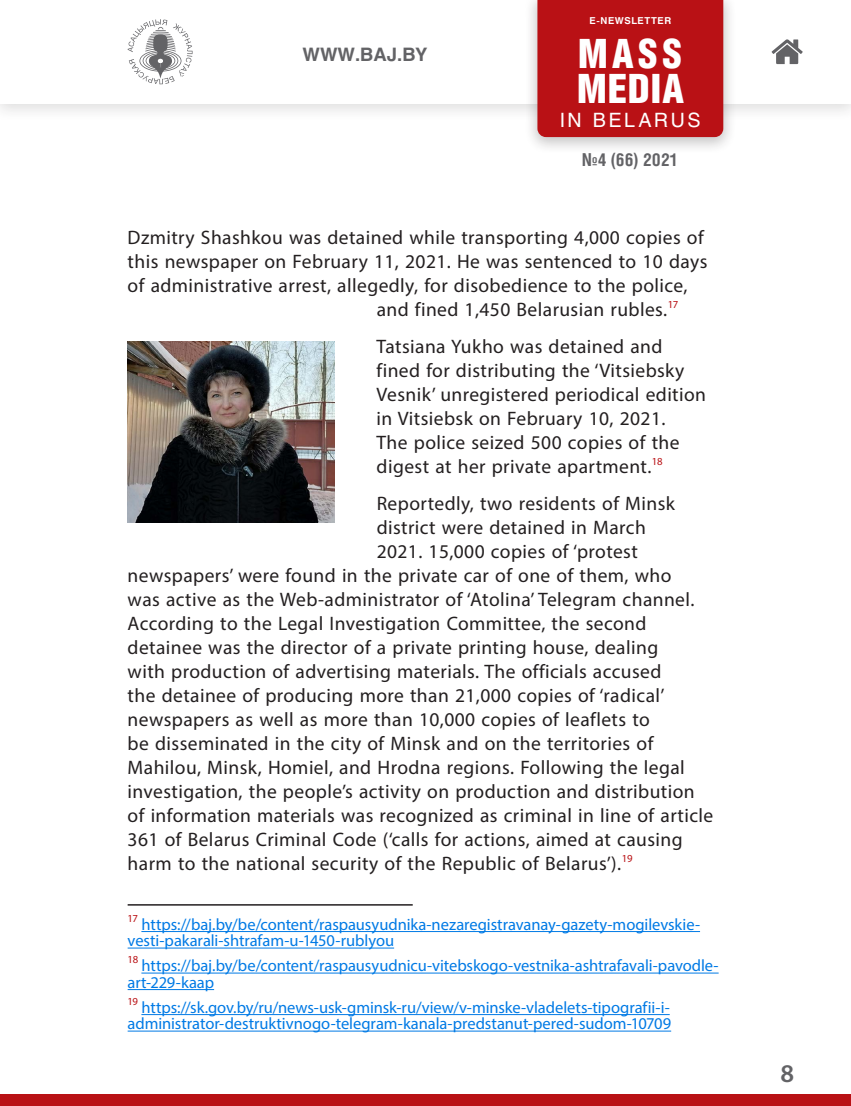
<style>
.page{position:relative;width:851px;height:1106px;background:#fff}
.page>*{position:absolute;margin:0;border:0;box-sizing:border-box;transform-origin:0 0}
.t1{font:40.5px/35.2px "Helios Cond Black C";letter-spacing:.025em;color:#fff}
.t2{font:600 25.5px "Myriad Pro";color:#636366}
.t3{font:19.5px/24px "Myriad Pro";letter-spacing:.02em;color:#231f20}
.t4{font:19.5px "Helios C";letter-spacing:.14em;color:#fff}
.t5{font:700 18.3px "Helios C";color:#636366}
.t6{font:700 17.85px "Helios Cond C";color:#636366}
.t7{font:16.5px/16.5px "Myriad Pro";letter-spacing:-.005em;color:#007ae5}
.t8{font:10.8px "Myriad Pro";color:#b91115}
.t9{font:700 9.45px "Helios C";letter-spacing:.06em;color:#fff}
</style>
<div class="page">
<div style="left:0;top:1094px;width:850px;height:12px;background:#b91115"></div>
<hr style="left:128px;top:904px;width:284px;height:1px;background:#231f20">
<hr style="left:141px;top:931px;width:559px;height:1px;background:#007ae5">
<hr style="left:128px;top:947px;width:266px;height:1px;background:#007ae5">
<hr style="left:141px;top:972px;width:577px;height:1px;background:#007ae5">
<hr style="left:128px;top:989px;width:86px;height:1px;background:#007ae5">
<hr style="left:141px;top:1014px;width:528px;height:1px;background:#007ae5">
<hr style="left:128px;top:1030px;width:543px;height:1px;background:#007ae5">
<img style="left:128px;top:341px;width:206px;height:181px">
<div style="left:0;top:0;width:850px;height:122px;background:#231f20;opacity:.15"></div>
<div style="left:0;top:0;width:850px;height:103px;background:#fff"></div>
<svg style="left:128px;top:19px;width:64px;height:65px"></svg>
<svg style="left:771px;top:39px;width:31px;height:25px"></svg>
<div style="left:523px;top:0;width:213px;height:155px;background:#231f20;opacity:.25"></div>
<div style="left:537px;top:0;width:186px;height:137px;background:#b91115"></div>
<p class="t5" style="left:302px;top:44px;width:126px">WWW.BAJ.BY</p>
<p class="t9" style="left:589px;top:15px;width:83px">E-NEWSLETTER</p>
<h1 class="t1" style="left:576px;top:35px;width:109px">MASS<br>MEDIA</h1>
<p class="t4" style="left:560px;top:109px;width:142px">IN BELARUS</p>
<p class="t6" style="left:582px;top:149px;width:98px">№4 (66) 2021</p>
<p class="t3" style="left:128px;top:225px;width:577px">Dzmitry Shashkou was detained while transporting 4,000 copies of</p>
<p class="t3" style="left:128px;top:249px;width:581px">this newspaper on February 11, 2021. He was sentenced to 10 days</p>
<p class="t3" style="left:128px;top:273px;width:561px">of administrative arrest, allegedly, for disobedience to the police,</p>
<p class="t3" style="left:376px;top:297px;width:303px">and fined 1,450 Belarusian rubles.<sup>17</sup></p>
<p class="t3" style="left:376px;top:334px;width:331px">Tatsiana Yukho was detained and fined for distributing the ‘Vitsiebsky Vesnik’ unregistered periodical edition in Vitsiebsk on February 10, 2021.<br>The police seized 500 copies of the digest at her private apartment.<sup>18</sup></p>
<p class="t3" style="left:376px;top:491px;width:300px">Reportedly, two residents of Minsk</p>
<p class="t3" style="left:376px;top:515px;width:271px">district were detained in March</p>
<p class="t3" style="left:376px;top:539px;width:263px">2021. 15,000 copies of ‘protest</p>
<p class="t3" style="left:128px;top:563px;width:545px">newspapers’ were found in the private car of one of them, who</p>
<p class="t3" style="left:128px;top:587px;width:568px">was active as the Web-administrator of ‘Atolina’ Telegram channel.</p>
<p class="t3" style="left:128px;top:611px;width:520px">According to the Legal Investigation Committee, the second</p>
<p class="t3" style="left:128px;top:635px;width:532px">detainee was the director of a private printing house, dealing</p>
<p class="t3" style="left:128px;top:659px;width:535px">with production of advertising materials. The officials accused</p>
<p class="t3" style="left:128px;top:683px;width:538px">the detainee of producing more than 21,000 copies of ‘radical’</p>
<p class="t3" style="left:128px;top:707px;width:523px">newspapers as well as more than 10,000 copies of leaflets to</p>
<p class="t3" style="left:128px;top:731px;width:527px">be disseminated in the city of Minsk and on the territories of</p>
<p class="t3" style="left:128px;top:755px;width:558px">Mahilou, Minsk, Homiel, and Hrodna regions. Following the legal</p>
<p class="t3" style="left:128px;top:779px;width:568px">investigation, the people’s activity on production and distribution</p>
<p class="t3" style="left:128px;top:803px;width:587px">of information materials was recognized as criminal in line of article</p>
<p class="t3" style="left:128px;top:827px;width:556px">361 of Belarus Criminal Code (‘calls for actions, aimed at causing</p>
<p class="t3" style="left:128px;top:851px;width:506px">harm to the national security of the Republic of Belarus’).<sup>19</sup></p>
<p class="t8" style="left:128px;top:911px;width:12px">17</p>
<p class="t7" style="left:128px;top:915px;width:574px;text-indent:14px">https://baj.by/be/content/raspausyudnika-nezaregistravanay-gazety-mogilevskie&shy;vesti-pakarali-shtrafam-u-1450-rublyou</p>
<p class="t8" style="left:128px;top:952px;width:12px">18</p>
<p class="t7" style="left:128px;top:957px;width:592px;text-indent:14px">https://baj.by/be/content/raspausyudnicu-vitebskogo-vestnika-ashtrafavali-pavodle&shy;art-229-kaap</p>
<p class="t8" style="left:128px;top:994px;width:12px">19</p>
<p class="t7" style="left:128px;top:998px;width:545px;text-align:right">https://sk.gov.by/ru/news-usk-gminsk-ru/view/v-minske-vladelets-tipografii-i&shy;administrator-destruktivnogo-telegram-kanala-predstanut-pered-sudom-10709</p>
<h2 class="t2" style="left:780px;top:1057px;width:15px">8</h2>
</div>
